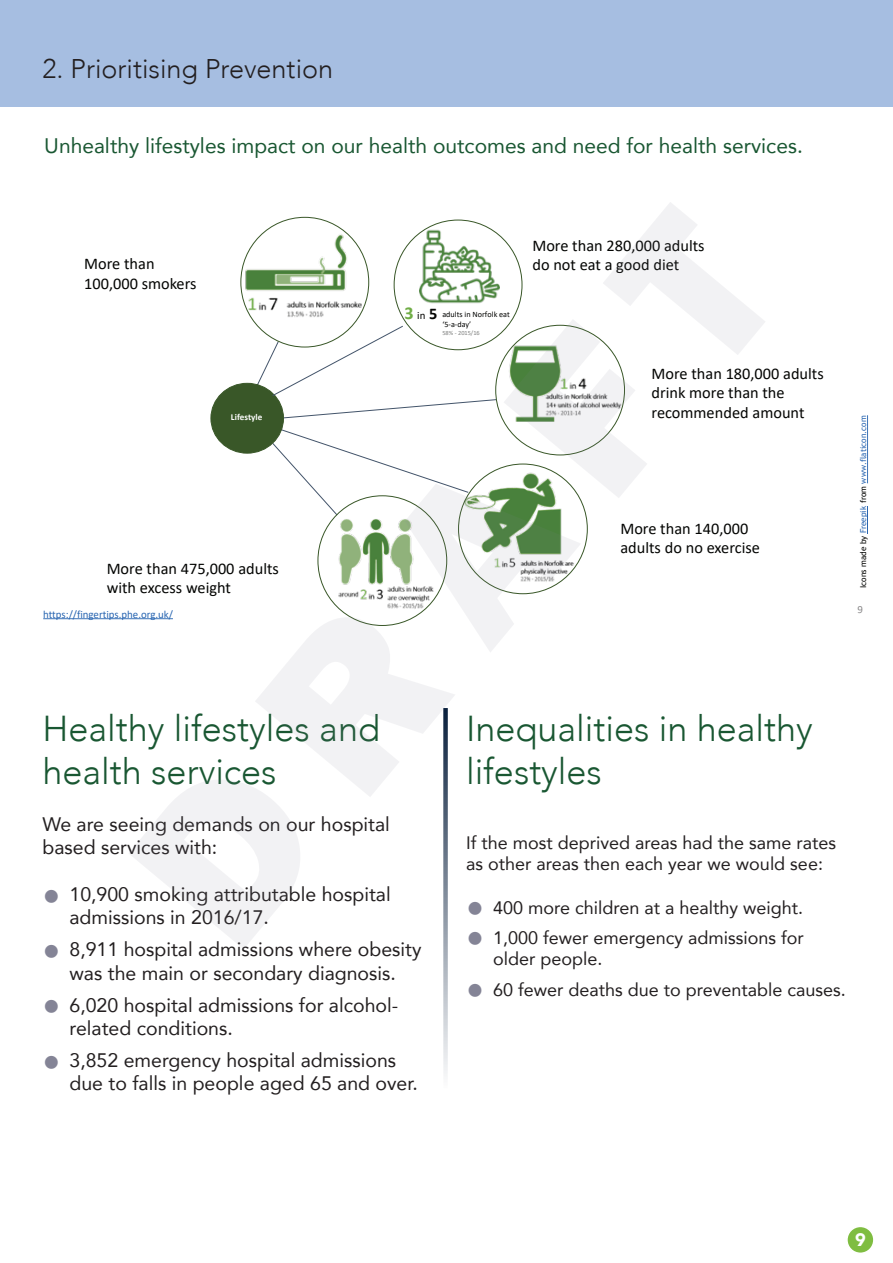
<style>
.page{position:relative;width:893px;height:1263px;background:#fff}
.page>*{position:absolute;margin:0;border:0;box-sizing:border-box;transform-origin:0 0}
.t1{font:300 36px/43.2px "Avenir";color:#195732}
.t2{font:300 27px "Avenir";color:#231f20}
.t3{font:21px "Avenir";color:#195732}
.t4{font:19.5px/23.4px "Avenir";color:#231f20}
.t5{font:18px/21.6px "Avenir";color:#231f20}
.t6{font:900 18px "Avenir";color:#fff}
.t7{font:16.35px/19px "Calibri";color:#040503}
.t8{font:10.95px "Calibri";letter-spacing:-.005em;color:#2865b1}
.t9{font:10.95px "Calibri";color:#8a898a}
.t10{font:700 9px "Calibri";color:#fff}
.t11{font:8.1px "Trebuchet MS";letter-spacing:.005em;color:#2865b1}
.t12{font:8.1px/9.9px "Calibri";color:#040503;text-align:center}
.t13{font:6.3px "Calibri";letter-spacing:-.005em;color:#7f807f}
.s1{font-weight:700;font-size:18.15px;color:#70ad46}
.s2{font-size:10.95px}
.s3{font-weight:700;font-size:16.35px}
.s4{color:#040503}
.s5{font-size:36px;color:#848496}
</style>
<div class="page">
<div style="left:0;top:0;width:893px;height:106px;background:#a6bee1"></div>
<svg style="left:443px;top:708px;width:5px;height:368px;background:#8b96a3"></svg>
<svg style="left:271px;top:428px;width:192px;height:88px"></svg>
<img style="left:240px;top:231px;width:129px;height:87px">
<img style="left:463px;top:467px;width:116px;height:117px">
<div style="left:211px;top:383px;width:72px;height:70px;background:#395728;border-radius:50%"></div>
<div style="left:210px;top:383px;width:74px;height:71px;border:1px solid #395728;border-radius:50%"></div>
<img style="left:332px;top:509px;width:103px;height:105px">
<img style="left:508px;top:343px;width:116px;height:89px">
<svg style="left:867px;top:506px;width:1px;height:27px"></svg>
<svg style="left:867px;top:415px;width:1px;height:68px"></svg>
<svg style="left:256px;top:325px;width:241px;height:94px"></svg>
<img style="left:420px;top:227px;width:80px;height:77px">
<svg style="left:43px;top:618px;width:130px;height:1px"></svg>
<div style="left:847px;top:1226px;width:27px;height:27px;background:#7fbd41;border-radius:50%"></div>
<div style="left:846px;top:1226px;width:29px;height:28px;border:2px solid #fff;border-radius:50%"></div>
<h2 class="t2" style="left:43px;top:53px;width:292px">2. Prioritising Prevention</h2>
<p class="t3" style="left:44px;top:129px;width:760px">Unhealthy lifestyles impact on our health outcomes and need for health services.</p>
<p class="t7" style="left:84px;top:254px;width:114px">More than<br>100,000 smokers</p>
<p class="t12" style="left:404px;top:309px;width:107px"><span class="s1">3</span> <span class="s2">in</span> <span class="s3">5</span> adults in Norfolk eat ‘5-a-day’</p>
<p class="t13" style="left:442px;top:328px;width:39px">58% - 2015/16</p>
<p class="t7" style="left:532px;top:236px;width:174px">More than 280,000 adults do not eat a good diet</p>
<p class="t7" style="left:651px;top:364px;width:174px;line-height:19.5px">More than 180,000 adults drink more than the recommended amount</p>
<p class="t10" style="left:231px;top:411px;width:33px">Lifestyle</p>
<p class="t11" style="left:859px;top:588px;width:174px;rotate:-90deg"><span class="s4">Icons made by</span> Freepik <span class="s4">from</span> www.flaticon.com</p>
<p class="t7" style="left:620px;top:519px;width:141px">More than 140,000 adults do no exercise</p>
<p class="t7" style="left:107px;top:559px;width:174px">More than 475,000 adults with excess weight</p>
<p class="t8" style="left:43px;top:606px;width:131px">https://fingertips.phe.org.uk/</p>
<h1 class="t1" style="left:43px;top:707px;width:339px">Healthy lifestyles and health services</h1>
<p class="t4" style="left:43px;top:812px;width:349px">We are seeing demands on our hospital based services with:</p>
<p class="t4" style="left:70px;top:882px;width:323px;text-indent:-27px"><span class="s5">•</span> 10,900 smoking attributable hospital admissions in 2016/17.</p>
<p class="t4" style="left:43px;top:937px;width:380px;text-align:center"><span class="s5">•</span> 8,911 hospital admissions where obesity was the main or secondary diagnosis.</p>
<p class="t4" style="left:70px;top:993px;width:330px;text-indent:-27px"><span class="s5">•</span> 6,020 hospital admissions for alcohol&shy;related conditions.</p>
<p class="t4" style="left:70px;top:1048px;width:350px;text-indent:-27px"><span class="s5">•</span> 3,852 emergency hospital admissions due to falls in people aged 65 and over.</p>
<p class="t9" style="left:857px;top:602px;width:7px">9</p>
<h1 class="t1" style="left:466px;top:707px;width:348px">Inequalities in healthy lifestyles</h1>
<p class="t5" style="left:466px;top:831px;width:372px">If the most deprived areas had the same rates as other areas then each year we would see:</p>
<p class="t5" style="left:466px;top:896px;width:339px"><span class="s5">•</span> 400 more children at a healthy weight.</p>
<p class="t5" style="left:493px;top:926px;width:312px;text-indent:-27px"><span class="s5">•</span> 1,000 fewer emergency admissions for older people.</p>
<p class="t5" style="left:466px;top:978px;width:381px"><span class="s5">•</span> 60 fewer deaths due to preventable causes.</p>
<p class="t6" style="left:855px;top:1224px;width:12px">9</p>
</div>
